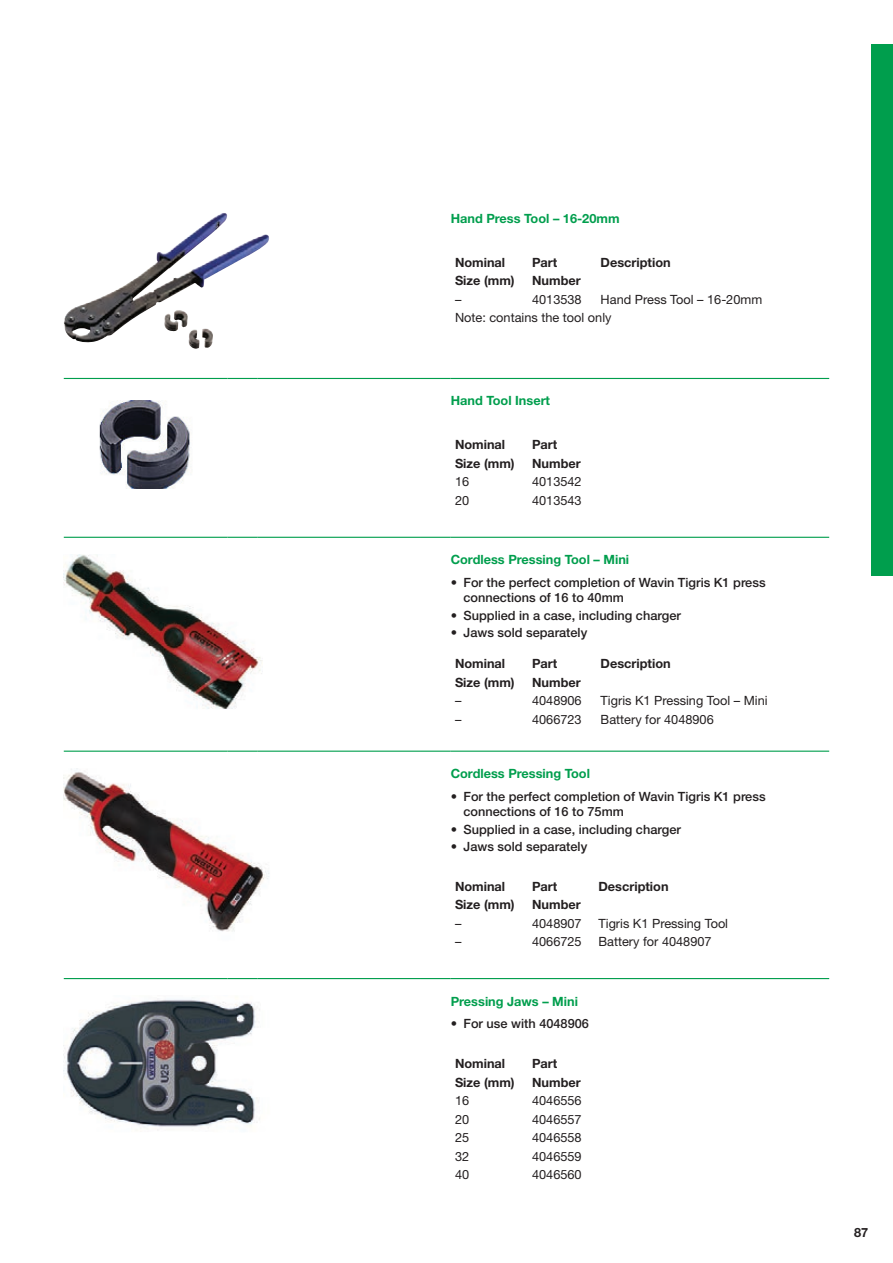
<style>
.page{position:relative;width:893px;height:1263px;background:#fff}
.page>*{position:absolute;margin:0;border:0;box-sizing:border-box;transform-origin:0 0}
.t1{font:500 12.75px/15.3px "Helvetica Neue LT";color:#231f20}
.t2{font:12.75px/18.6px "Helvetica Neue LT";color:#231f20}
.t3{font:700 12.75px "Helvetica Neue LT";color:#231f20}
.t4{font:700 12.75px "Helvetica Neue LT";color:#009e4d}
</style>
<div class="page">
<div style="left:872px;top:45px;width:21px;height:531px;background:#009e4d"></div>
<hr style="left:64px;top:537px;width:163px;height:1px;background:#009e4d">
<hr style="left:227px;top:537px;width:30px;height:1px;background:#009e4d">
<hr style="left:257px;top:537px;width:164px;height:1px;background:#009e4d">
<hr style="left:421px;top:537px;width:30px;height:1px;background:#009e4d">
<hr style="left:451px;top:537px;width:378px;height:1px;background:#009e4d">
<hr style="left:64px;top:751px;width:163px;height:1px;background:#009e4d">
<hr style="left:227px;top:751px;width:30px;height:1px;background:#009e4d">
<hr style="left:257px;top:751px;width:164px;height:1px;background:#009e4d">
<hr style="left:421px;top:751px;width:30px;height:1px;background:#009e4d">
<hr style="left:451px;top:751px;width:378px;height:1px;background:#009e4d">
<hr style="left:64px;top:378px;width:163px;height:1px;background:#009e4d">
<hr style="left:227px;top:378px;width:30px;height:1px;background:#009e4d">
<hr style="left:257px;top:378px;width:164px;height:1px;background:#009e4d">
<hr style="left:421px;top:378px;width:30px;height:1px;background:#009e4d">
<hr style="left:451px;top:378px;width:378px;height:1px;background:#009e4d">
<hr style="left:64px;top:978px;width:163px;height:1px;background:#009e4d">
<hr style="left:227px;top:978px;width:30px;height:1px;background:#009e4d">
<hr style="left:257px;top:978px;width:164px;height:1px;background:#009e4d">
<hr style="left:421px;top:978px;width:30px;height:1px;background:#009e4d">
<hr style="left:451px;top:978px;width:378px;height:1px;background:#009e4d">
<img style="left:64px;top:213px;width:205px;height:129px">
<img style="left:99px;top:400px;width:91px;height:89px">
<img style="left:64px;top:554px;width:199px;height:155px">
<img style="left:64px;top:768px;width:205px;height:164px">
<img style="left:64px;top:999px;width:196px;height:131px">
<p class="t4" style="left:451px;top:210px;width:170px">Hand Press Tool – 16-20mm</p>
<p class="t3" style="left:455px;top:254px;width:52px">Nominal</p>
<p class="t3" style="left:532px;top:254px;width:27px">Part</p>
<p class="t3" style="left:601px;top:254px;width:72px">Description</p>
<p class="t3" style="left:455px;top:273px;width:61px">Size (mm)</p>
<p class="t3" style="left:532px;top:273px;width:50px">Number</p>
<p class="t2" style="left:455px;top:290px;width:8px">–</p>
<p class="t2" style="left:532px;top:290px;width:51px">4013538</p>
<p class="t2" style="left:455px;top:290px;width:309px;text-indent:146px">Hand Press Tool – 16-20mm<br>Note: contains the tool only</p>
<p class="t4" style="left:451px;top:393px;width:101px">Hand Tool Insert</p>
<p class="t3" style="left:455px;top:437px;width:52px">Nominal</p>
<p class="t3" style="left:532px;top:437px;width:27px">Part</p>
<p class="t3" style="left:455px;top:455px;width:61px">Size (mm)</p>
<p class="t3" style="left:532px;top:455px;width:50px">Number</p>
<p class="t2" style="left:455px;top:472px;width:16px">16</p>
<p class="t2" style="left:532px;top:472px;width:51px">4013542</p>
<p class="t2" style="left:455px;top:491px;width:16px">20</p>
<p class="t2" style="left:532px;top:491px;width:51px">4013543</p>
<p class="t4" style="left:451px;top:552px;width:180px">Cordless Pressing Tool – Mini</p>
<p class="t1" style="left:463px;top:575px;width:304px;text-indent:-13px">• For the perfect completion of Wavin Tigris K1 press connections of 16 to 40mm</p>
<p class="t1" style="left:451px;top:607px;width:232px">• Supplied in a case, including charger</p>
<p class="t1" style="left:451px;top:625px;width:138px">• Jaws sold separately</p>
<p class="t3" style="left:455px;top:656px;width:52px">Nominal</p>
<p class="t3" style="left:532px;top:656px;width:27px">Part</p>
<p class="t3" style="left:601px;top:656px;width:72px">Description</p>
<p class="t3" style="left:455px;top:674px;width:61px">Size (mm)</p>
<p class="t3" style="left:532px;top:674px;width:50px">Number</p>
<p class="t2" style="left:455px;top:691px;width:8px">–</p>
<p class="t2" style="left:532px;top:691px;width:51px">4048906</p>
<p class="t2" style="left:601px;top:691px;width:168px">Tigris K1 Pressing Tool – Mini</p>
<p class="t2" style="left:455px;top:710px;width:8px">–</p>
<p class="t2" style="left:532px;top:710px;width:51px">4066723</p>
<p class="t2" style="left:601px;top:710px;width:115px">Battery for 4048906</p>
<p class="t4" style="left:451px;top:766px;width:141px">Cordless Pressing Tool</p>
<p class="t1" style="left:463px;top:788px;width:304px;text-indent:-13px">• For the perfect completion of Wavin Tigris K1 press connections of 16 to 75mm</p>
<p class="t1" style="left:451px;top:821px;width:232px">• Supplied in a case, including charger</p>
<p class="t1" style="left:451px;top:839px;width:138px">• Jaws sold separately</p>
<p class="t3" style="left:455px;top:878px;width:52px">Nominal</p>
<p class="t3" style="left:532px;top:878px;width:27px">Part</p>
<p class="t3" style="left:598px;top:878px;width:72px">Description</p>
<p class="t3" style="left:455px;top:897px;width:61px">Size (mm)</p>
<p class="t3" style="left:532px;top:897px;width:50px">Number</p>
<p class="t2" style="left:455px;top:914px;width:8px">–</p>
<p class="t2" style="left:532px;top:914px;width:51px">4048907</p>
<p class="t2" style="left:598px;top:914px;width:131px">Tigris K1 Pressing Tool</p>
<p class="t2" style="left:455px;top:932px;width:8px">–</p>
<p class="t2" style="left:532px;top:932px;width:51px">4066725</p>
<p class="t2" style="left:598px;top:932px;width:115px">Battery for 4048907</p>
<p class="t4" style="left:451px;top:993px;width:129px">Pressing Jaws – Mini</p>
<p class="t1" style="left:451px;top:1016px;width:140px">• For use with 4048906</p>
<p class="t3" style="left:455px;top:1055px;width:52px">Nominal</p>
<p class="t3" style="left:532px;top:1055px;width:27px">Part</p>
<p class="t3" style="left:455px;top:1074px;width:61px">Size (mm)</p>
<p class="t3" style="left:532px;top:1074px;width:50px">Number</p>
<p class="t2" style="left:455px;top:1091px;width:16px">16</p>
<p class="t2" style="left:532px;top:1091px;width:51px">4046556</p>
<p class="t2" style="left:455px;top:1109px;width:16px">20</p>
<p class="t2" style="left:532px;top:1109px;width:51px">4046557</p>
<p class="t2" style="left:455px;top:1128px;width:16px">25</p>
<p class="t2" style="left:532px;top:1128px;width:51px">4046558</p>
<p class="t2" style="left:455px;top:1146px;width:16px">32</p>
<p class="t2" style="left:532px;top:1146px;width:51px">4046559</p>
<p class="t2" style="left:455px;top:1165px;width:16px">40</p>
<p class="t2" style="left:532px;top:1165px;width:51px">4046560</p>
<p class="t3" style="left:854px;top:1225px;width:16px">87</p>
</div>
